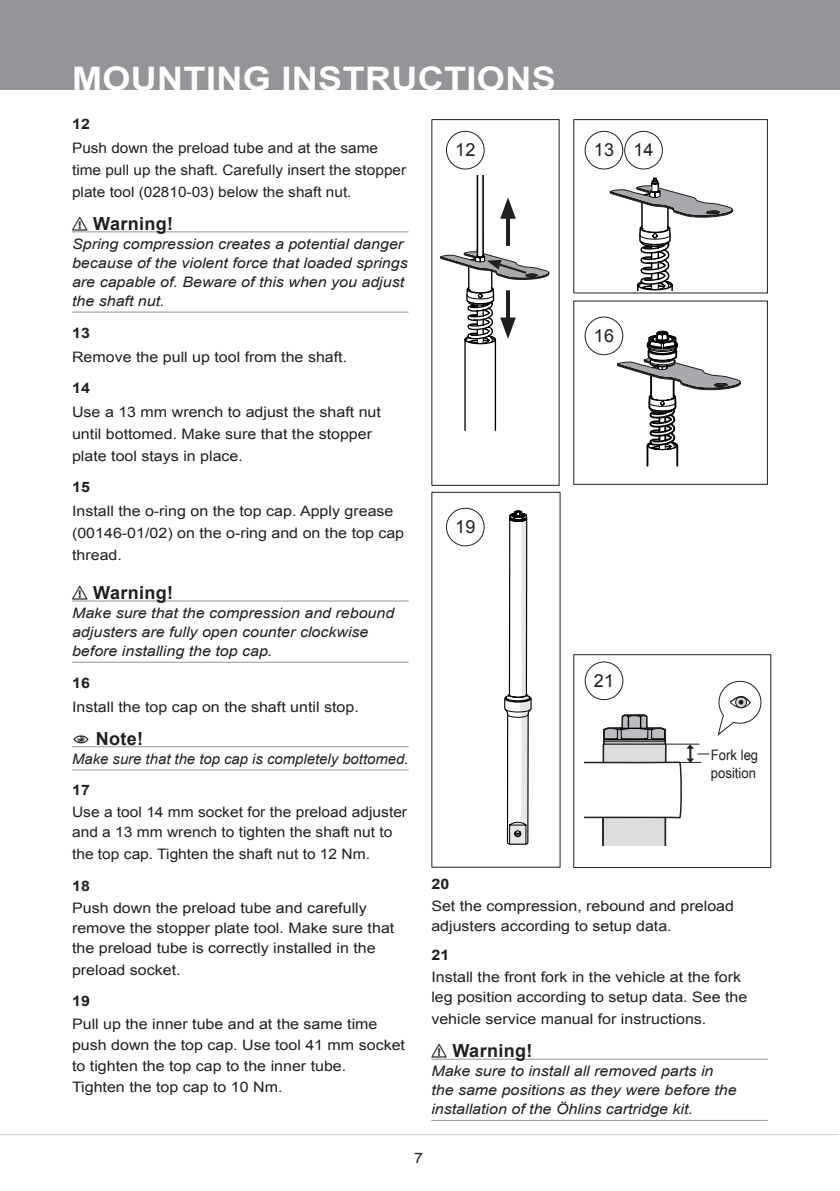
<style>
.page{position:relative;width:840px;height:1191px;background:#fff}
.page>*{position:absolute;margin:0;border:0;box-sizing:border-box;transform-origin:0 0}
.t1{font:700 32.4px "Arial";letter-spacing:.01em;color:#fff;scale:1.11 1}
.t2{font:700 18px "Arial";color:#231f20}
._10_Figure_no{font:18px "Arial";letter-spacing:.01em;color:#231f20}
._6_Body_type{font:14.4px/22px "Arial";color:#231f20;scale:1.11 1}
._9_Body_Type_Italic{font:italic 14.4px/19px "Arial";color:#231f20;scale:1.11 1}
._6_Body_type-2{font:14.4px/22px "Arial";color:#231f20;scale:1.07 1}
._6_Body_type-3{font:14.4px/20px "Arial";color:#231f20;scale:1.08 1}
._9_Body_Type_Italic-2{font:italic 14.4px "Arial";color:#231f20}
._7_Body_type_StepNo{font:700 14.4px "Arial";letter-spacing:.02em;color:#231f20;scale:1.11 1}
._11_Figure_Text{font:14.4px/18px "Arial Narrow";color:#231f20;scale:1.11 1}
</style>
<div class="page">
<div style="left:0;top:0;width:839px;height:90px;background:#939598"></div>
<hr style="left:0;top:1134px;width:838px;height:1px;background:#d1d2d4">
<hr style="left:72px;top:231px;width:336px;height:1px;background:#939598">
<hr style="left:72px;top:312px;width:336px;height:1px;background:#939598">
<hr style="left:72px;top:600px;width:336px;height:1px;background:#939598">
<hr style="left:72px;top:662px;width:336px;height:1px;background:#939598">
<hr style="left:72px;top:746px;width:336px;height:1px;background:#939598">
<hr style="left:72px;top:769px;width:336px;height:1px;background:#939598">
<div style="left:445px;top:508px;width:39px;height:38px;border:1px solid #231f20;border-radius:50%"></div>
<div style="left:573px;top:300px;width:194px;height:185px;border:1px solid #231f20"></div>
<div style="left:573px;top:119px;width:194px;height:174px;border:1px solid #231f20"></div>
<div style="left:445px;top:131px;width:39px;height:38px;border:1px solid #231f20;border-radius:50%"></div>
<div style="left:584px;top:131px;width:39px;height:38px;border:1px solid #231f20;border-radius:50%"></div>
<div style="left:623px;top:131px;width:39px;height:38px;border:1px solid #231f20;border-radius:50%"></div>
<div style="left:584px;top:316px;width:39px;height:39px;border:1px solid #231f20;border-radius:50%"></div>
<svg style="left:440px;top:176px;width:109px;height:255px"></svg>
<svg style="left:609px;top:177px;width:123px;height:115px"></svg>
<svg style="left:616px;top:331px;width:124px;height:136px"></svg>
<svg style="left:504px;top:510px;width:27px;height:334px"></svg>
<hr style="left:431px;top:1058px;width:336px;height:1px;background:#939598">
<hr style="left:431px;top:1120px;width:336px;height:1px;background:#939598">
<svg style="left:584px;top:714px;width:124px;height:131px"></svg>
<svg style="left:717px;top:680px;width:45px;height:56px"></svg>
<div style="left:573px;top:654px;width:197px;height:214px;border:1px solid #231f20"></div>
<div style="left:584px;top:661px;width:39px;height:39px;border:1px solid #231f20;border-radius:50%"></div>
<h1 class="t1" style="left:72px;top:57px;width:437px">MOUNTING INSTRUCTIONS</h1>
<p class="_7_Body_type_StepNo" style="left:72px;top:114px;width:18px">12</p>
<p class="_6_Body_type-2" style="left:72px;top:137px;width:313px">Push down the preload tube and at the same time pull up the shaft. Carefully insert the stopper plate tool (02810‑03) below the shaft nut.</p>
<p class="t2" style="left:72px;top:212px;width:26px">⚠⚠WARNING!</p>
<p class="_9_Body_Type_Italic" style="left:72px;top:235px;width:304px">Spring compression creates a potential danger because of the violent force that loaded springs are capable of. Beware of this when you adjust the shaft nut.</p>
<p class="_7_Body_type_StepNo" style="left:72px;top:323px;width:18px">13</p>
<p class="_6_Body_type" style="left:72px;top:345px;width:249px">Remove the pull up tool from the shaft.</p>
<p class="_7_Body_type_StepNo" style="left:72px;top:378px;width:18px">14</p>
<p class="_6_Body_type" style="left:72px;top:401px;width:280px">Use a 13 mm wrench to adjust the shaft nut until bottomed. Make sure that the stopper plate tool stays in place.</p>
<p class="_7_Body_type_StepNo" style="left:72px;top:477px;width:18px">15</p>
<p class="_6_Body_type" style="left:72px;top:500px;width:300px">Install the o-ring on the top cap. Apply grease (00146-01/02) on the o-ring and on the top cap thread.</p>
<p class="t2" style="left:72px;top:581px;width:26px">⚠⚠WARNING!</p>
<p class="_9_Body_Type_Italic" style="left:72px;top:604px;width:292px">Make sure that the compression and rebound adjusters are fully open counter clockwise before installing the top cap.</p>
<p class="_7_Body_type_StepNo" style="left:72px;top:673px;width:18px">16</p>
<p class="_6_Body_type" style="left:72px;top:696px;width:260px">Install the top cap on the shaft until stop.</p>
<p class="t2" style="left:109px;top:726px;width:36px">NOT E!</p>
<p class="_9_Body_Type_Italic-2" style="left:72px;top:749px;width:338px">Make sure that the top cap is completely bottomed.</p>
<p class="_7_Body_type_StepNo" style="left:72px;top:780px;width:18px">17</p>
<p class="_6_Body_type-3" style="left:72px;top:802px;width:311px">Use a tool 14 mm socket for the preload adjuster and a 13 mm wrench to tighten the shaft nut to</p>
<p class="_6_Body_type-3" style="left:72px;top:844px;width:277px">the top cap. Tighten the shaft nut to 12 Nm.</p>
<p class="_7_Body_type_StepNo" style="left:72px;top:876px;width:18px">18</p>
<p class="_6_Body_type" style="left:72px;top:898px;width:292px;line-height:20px">Push down the preload tube and carefully remove the stopper plate tool. Make sure that the preload tube is correctly installed in the</p>
<p class="_6_Body_type" style="left:72px;top:959px;width:99px">preload socket.</p>
<p class="_7_Body_type_StepNo" style="left:72px;top:991px;width:18px">19</p>
<p class="_6_Body_type" style="left:72px;top:1013px;width:301px;line-height:21px">Pull up the inner tube and at the same time push down the top cap. Use tool 41 mm socket to tighten the top cap to the inner tube.</p>
<p class="_6_Body_type" style="left:72px;top:1076px;width:191px">Tighten the top cap to 10 Nm.</p>
<p class="_10_Figure_no" style="left:455px;top:138px;width:22px">12</p>
<p class="_10_Figure_no" style="left:593px;top:138px;width:22px">13</p>
<p class="_10_Figure_no" style="left:633px;top:138px;width:22px">14</p>
<p class="_10_Figure_no" style="left:593px;top:324px;width:22px">16</p>
<p class="_10_Figure_no" style="left:455px;top:515px;width:22px">19</p>
<p class="_10_Figure_no" style="left:593px;top:669px;width:22px">21</p>
<p class="_11_Figure_Text" style="left:710px;top:745px;width:44px">Fork leg position</p>
<p class="_7_Body_type_StepNo" style="left:431px;top:874px;width:18px">20</p>
<p class="_6_Body_type" style="left:431px;top:895px;width:274px;line-height:20px">Set the compression, rebound and preload adjusters according to setup data.</p>
<p class="_7_Body_type_StepNo" style="left:431px;top:945px;width:18px">21</p>
<p class="_6_Body_type" style="left:431px;top:967px;width:286px;line-height:20px">Install the front fork in the vehicle at the fork leg position according to setup data. See the</p>
<p class="_6_Body_type" style="left:431px;top:1008px;width:249px">vehicle service manual for instructions.</p>
<p class="t2" style="left:431px;top:1039px;width:26px">⚠⚠WARNING!</p>
<p class="_9_Body_Type_Italic" style="left:431px;top:1062px;width:276px">Make sure to install all removed parts in the same positions as they were before the installation of the Öhlins cartridge kit.</p>
<p class="_6_Body_type" style="left:414px;top:1147px;width:10px">7</p>
</div>
